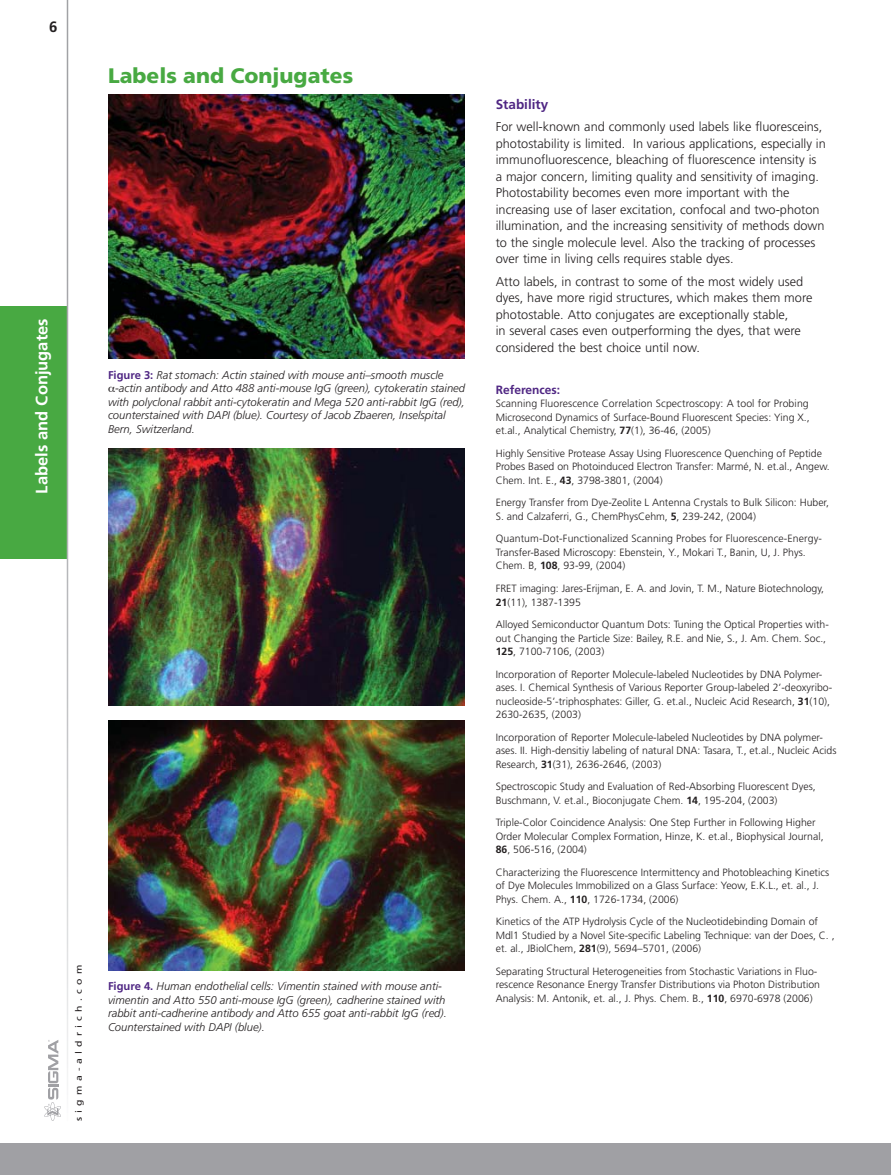
<style>
.page{position:relative;width:891px;height:1175px;background:#fff}
.page>*{position:absolute;margin:0;border:0;box-sizing:border-box;transform-origin:0 0}
.t1{font:900 21px "Frutiger";color:#48a942}
.t2{font:700 16.5px "Frutiger";color:#fff}
.t3{font:700 15px "Frutiger";color:#231f20}
.t4{font:700 13.5px "Frutiger";color:#4f2683}
.t5{font:300 12.75px/16.5px "Frutiger";color:#231f20}
.t6{font:700 12px "Frutiger";color:#4f2683}
.t7{font:italic 300 11.25px/13.5px "Frutiger";color:#231f20}
.t8{font:300 10.5px/13.5px "Frutiger";color:#231f20}
.t9{font:8.85px "Frutiger";letter-spacing:.4em;color:#231f20;scale:1.18 1}
.s1{font-weight:700;font-style:normal;color:#4f2683}
.s2{font-weight:700}
</style>
<div class="page">
<div style="left:0;top:306px;width:68px;height:252px;background:#48a942"></div>
<hr style="left:67px;top:0;width:1px;height:1121px;background:#fff">
<svg style="left:44px;top:1040px;width:17px;height:81px"></svg>
<div style="left:0;top:1143px;width:891px;height:32px;background:#a0a0a4"></div>
<img style="left:109px;top:94px;width:355px;height:264px">
<img style="left:109px;top:449px;width:355px;height:256px">
<img style="left:109px;top:720px;width:355px;height:250px">
<h3 class="t3" style="left:49px;top:21px;width:10px">6</h3>
<h1 class="t1" style="left:108px;top:68px;width:247px">Labels and Conjugates</h1>
<h2 class="t2" style="left:35px;top:493px;width:177px;rotate:-90deg">Labels and Conjugates</h2>
<p class="t7" style="left:108px;top:369px;width:337px"><span class="s1">Figure 3:</span> Rat stomach: Actin stained with mouse anti–smooth muscle</p>
<p class="t7" style="left:115px;top:382px;width:352px">-actin antibody and Atto 488 anti-mouse IgG (green), cytokeratin stained</p>
<p class="t7" style="left:108px;top:396px;width:358px">with polyclonal rabbit anti-cytokeratin and Mega 520 anti-rabbit IgG (red),</p>
<p class="t7" style="left:108px;top:409px;width:339px">counterstained with DAPI (blue). Courtesy of Jacob Zbaeren, Inselspital</p>
<p class="t7" style="left:108px;top:423px;width:88px">Bern, Switzerland.</p>
<p class="t9" style="left:75px;top:1121px;width:134px;rotate:-90deg">sigma-aldrich.com</p>
<p class="t7" style="left:108px;top:980px;width:340px"><span class="s1">Figure 4.</span> Human endothelial cells: Vimentin stained with mouse anti&shy;vimentin and Atto 550 anti-mouse IgG (green), cadherine stained with rabbit anti-cadherine antibody and Atto 655 goat anti-rabbit IgG (red).<br>Counterstained with DAPI (blue).</p>
<p class="t4" style="left:496px;top:99px;width:54px">Stability</p>
<p class="t5" style="left:496px;top:120px;width:332px">For well-known and commonly used labels like fluoresceins, photostability is limited. In various applications, especially in immunofluorescence, bleaching of fluorescence intensity is a major concern, limiting quality and sensitivity of imaging.<br>Photostability becomes even more important with the increasing use of laser excitation, confocal and two-photon illumination, and the increasing sensitivity of methods down to the single molecule level. Also the tracking of processes over time in living cells requires stable dyes.</p>
<p class="t5" style="left:496px;top:274px;width:318px">Atto labels, in contrast to some of the most widely used dyes, have more rigid structures, which makes them more photostable. Atto conjugates are exceptionally stable,<br>in several cases even outperforming the dyes, that were considered the best choice until now.</p>
<p class="t6" style="left:496px;top:385px;width:66px">References:</p>
<p class="t8" style="left:496px;top:398px;width:316px;text-align:justify">Scanning Fluorescence Correlation Scpectroscopy: A tool for Probing Microsecond Dynamics of Surface-Bound Fluorescent Species: Ying X., et.al., Analytical Chemistry, <span class="s2">77</span>(1), 36-46, (2005)</p>
<p class="t8" style="left:496px;top:447px;width:336px">Highly Sensitive Protease Assay Using Fluorescence Quenching of Peptide<br>Probes Based on Photoinduced Electron Transfer: Marmé, N. et.al., Angew.<br>Chem. Int. E., <span class="s2">43</span>, 3798-3801, (2004)</p>
<p class="t8" style="left:496px;top:497px;width:335px">Energy Transfer from Dye-Zeolite L Antenna Crystals to Bulk Silicon: Huber,<br>S. and Calzaferri, G., ChemPhysCehm, <span class="s2">5</span>, 239-242, (2004)</p>
<p class="t8" style="left:496px;top:533px;width:328px">Quantum-Dot-Functionalized Scanning Probes for Fluorescence-Energy-<br>Transfer-Based Microscopy: Ebenstein, Y., Mokari T., Banin, U, J. Phys.<br>Chem. B, <span class="s2">108</span>, 93-99, (2004)</p>
<p class="t8" style="left:496px;top:582px;width:330px">FRET imaging: Jares-Erijman, E. A. and Jovin, T. M., Nature Biotechnology,<br><span class="s2">21</span>(11), 1387-1395</p>
<p class="t8" style="left:496px;top:618px;width:335px">Alloyed Semiconductor Quantum Dots: Tuning the Optical Properties with&shy;out Changing the Particle Size: Bailey, R.E. and Nie, S., J. Am. Chem. Soc.,<br><span class="s2">125</span>, 7100-7106, (2003)</p>
<p class="t8" style="left:496px;top:668px;width:338px">Incorporation of Reporter Molecule-labeled Nucleotides by DNA Polymer&shy;ases. I. Chemical Synthesis of Various Reporter Group-labeled 2’-deoxyribo&shy;nucleoside-5’-triphosphates: Giller, G. et.al., Nucleic Acid Research, <span class="s2">31</span>(10), 2630-2635, (2003)</p>
<p class="t8" style="left:496px;top:731px;width:342px">Incorporation of Reporter Molecule-labeled Nucleotides by DNA polymer&shy;ases. II. High-densitiy labeling of natural DNA: Tasara, T., et.al., Nucleic Acids<br>Research, <span class="s2">31</span>(31), 2636-2646, (2003)</p>
<p class="t8" style="left:496px;top:780px;width:321px">Spectroscopic Study and Evaluation of Red-Absorbing Fluorescent Dyes,<br>Buschmann, V. et.al., Bioconjugate Chem. <span class="s2">14</span>, 195-204, (2003)</p>
<p class="t8" style="left:496px;top:816px;width:329px">Triple-Color Coincidence Analysis: One Step Further in Following Higher<br>Order Molecular Complex Formation, Hinze, K. et.al., Biophysical Journal,<br><span class="s2">86</span>, 506-516, (2004)</p>
<p class="t8" style="left:496px;top:866px;width:335px">Characterizing the Fluorescence Intermittency and Photobleaching Kinetics of Dye Molecules Immobilized on a Glass Surface: Yeow, E.K.L., et. al., J.<br>Phys. Chem. A., <span class="s2">110</span>, 1726-1734, (2006)</p>
<p class="t8" style="left:496px;top:915px;width:340px">Kinetics of the ATP Hydrolysis Cycle of the Nucleotidebinding Domain of<br>Mdl1 Studied by a Novel Site-specific Labeling Technique: van der Does, C. , et. al., JBiolChem, <span class="s2">281</span>(9), 5694–5701, (2006)</p>
<p class="t8" style="left:496px;top:965px;width:326px">Separating Structural Heterogeneities from Stochastic Variations in Fluo&shy;rescence Resonance Energy Transfer Distributions via Photon Distribution<br>Analysis: M. Antonik, et. al., J. Phys. Chem. B., <span class="s2">110</span>, 6970-6978 (2006)</p>
</div>
